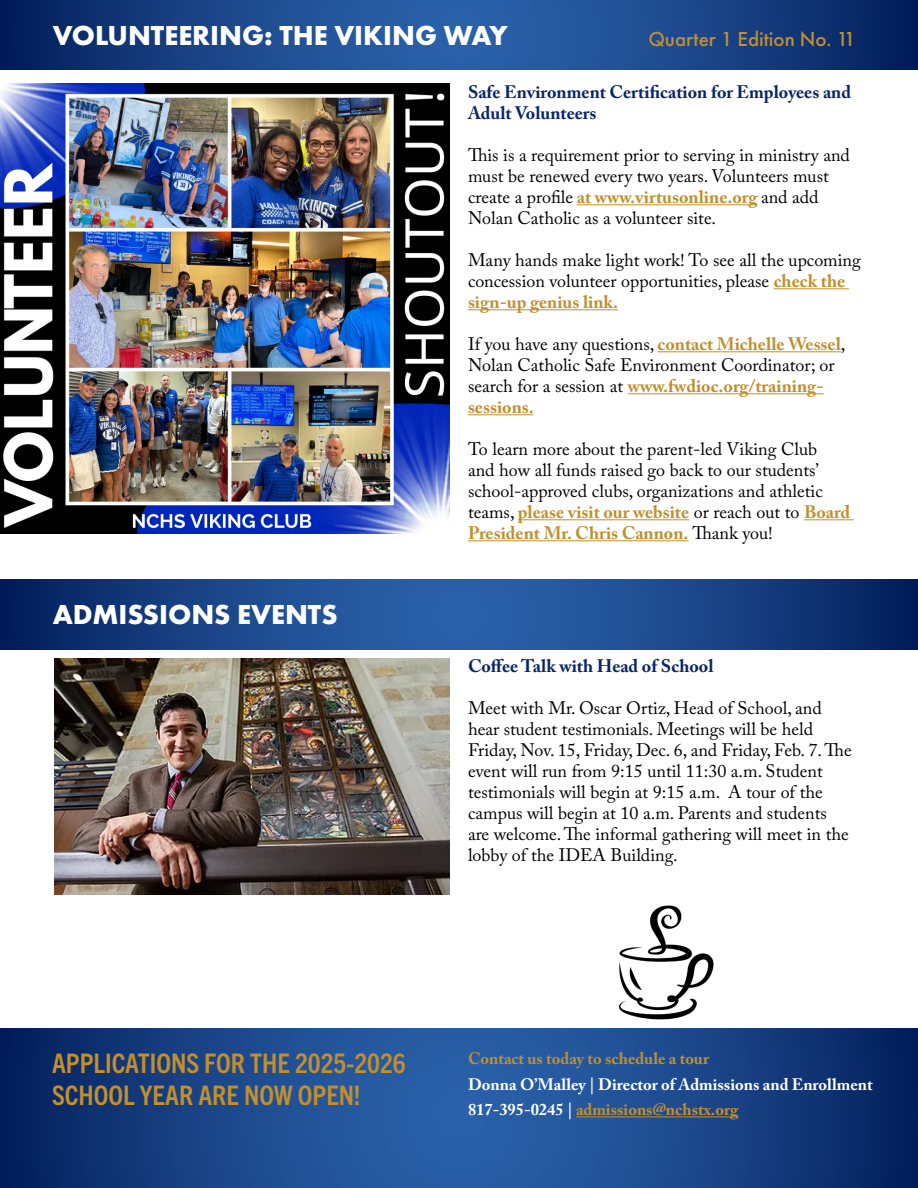
<style>
.page{position:relative;width:918px;height:1188px;background:#fff}
.page>*{position:absolute;margin:0;border:0;box-sizing:border-box;transform-origin:0 0}
.t1{font:700 28.5px "Futura PT";color:#fff}
.t2{font:700 condensed 27px/32.4px "Trade Gothic Next LT Pro";color:#c18f2d}
.t3{font:500 21px "Futura PT";color:#c18f2d}
.t4{font:18px/21px "Adobe Caslon Pro";color:#000}
.t5{font:700 18px/21px "Adobe Caslon Pro";color:#082567}
.t6{font:700 16.5px/25.5px "Adobe Caslon Pro";color:#fff}
.t7{font:700 16.5px "Adobe Caslon Pro";color:#c18f2d}
.s1{font-weight:700;color:#c18f2d}
.s2{color:#c18f2d}
</style>
<div class="page">
<svg style="left:0;top:1028px;width:918px;height:160px;background:#194487"></svg>
<svg style="left:0;top:0;width:918px;height:70px;background:#194487"></svg>
<svg style="left:0;top:579px;width:918px;height:70px;background:#194487"></svg>
<hr style="left:577px;top:204px;width:180px;height:1px;background:#c18f2d">
<hr style="left:774px;top:288px;width:75px;height:1px;background:#c18f2d">
<hr style="left:468px;top:309px;width:150px;height:1px;background:#c18f2d">
<hr style="left:658px;top:351px;width:183px;height:1px;background:#c18f2d">
<hr style="left:628px;top:393px;width:196px;height:1px;background:#c18f2d">
<hr style="left:468px;top:414px;width:65px;height:1px;background:#c18f2d">
<hr style="left:518px;top:519px;width:171px;height:1px;background:#c18f2d">
<hr style="left:804px;top:519px;width:50px;height:1px;background:#c18f2d">
<hr style="left:468px;top:540px;width:221px;height:1px;background:#c18f2d">
<hr style="left:576px;top:1117px;width:163px;height:1px;background:#c18f2d">
<img style="left:0;top:83px;width:450px;height:450px">
<img style="left:54px;top:659px;width:395px;height:235px">
<img style="left:618px;top:905px;width:96px;height:115px">
<h1 class="t1" style="left:53px;top:17px;width:457px">VOLUNTEERING: THE VIKING WAY</h1>
<p class="t3" style="left:648px;top:26px;width:209px">Quarter 1 Edition No. 11</p>
<h1 class="t1" style="left:53px;top:596px;width:286px">ADMISSIONS EVENTS</h1>
<p class="t5" style="left:468px;top:81px;width:385px">Safe Environment Certification for Employees and<br>Adult Volunteers</p>
<p class="t4" style="left:468px;top:144px;width:384px">This is a requirement prior to serving in ministry and must be renewed every two years. Volunteers must create a profile <span class="s1">at www.virtusonline.org</span> and add Nolan Catholic as a volunteer site.</p>
<p class="t4" style="left:468px;top:249px;width:394px">Many hands make light work! To see all the upcoming concession volunteer opportunities, please <span class="s1">check the sign-up genius link.</span></p>
<p class="t4" style="left:468px;top:333px;width:379px">If you have any questions, <span class="s1">contact Michelle Wessel</span>, Nolan Catholic Safe Environment Coordinator; or search for a session at <span class="s1">www.fwdioc.org/training&shy;sessions.</span></p>
<p class="t4" style="left:468px;top:438px;width:384px">To learn more about the parent-led Viking Club<br>and how all funds raised go back to our students’ school-approved clubs, organizations and athletic teams, <span class="s1">please visit our website</span> or reach out to <span class="s1">Board President Mr. Chris Cannon.</span> Thank you!</p>
<p class="t5" style="left:468px;top:655px;width:247px">Coffee Talk with Head of School</p>
<p class="t4" style="left:468px;top:697px;width:385px">Meet with Mr. Oscar Ortiz, Head of School, and hear student testimonials. Meetings will be held Friday, Nov. 15, Friday, Dec. 6, and Friday, Feb. 7. The event will run from 9:15 until 11:30 a.m. Student testimonials will begin at 9:15 a.m. A tour of the campus will begin at 10 a.m. Parents and students are welcome. The informal gathering will meet in the lobby of the IDEA Building.</p>
<h2 class="t2" style="left:52px;top:1045px;width:355px">APPLICATIONS FOR THE 2025-2026<br>SCHOOL YEAR ARE NOW OPEN!</h2>
<p class="t7" style="left:468px;top:1049px;width:243px">Contact us today to schedule a tour</p>
<p class="t6" style="left:468px;top:1071px;width:406px">Donna O’Malley | Director of Admissions and Enrollment<br>817-395-0245 | <span class="s2">admissions@nchstx.org</span></p>
</div>
